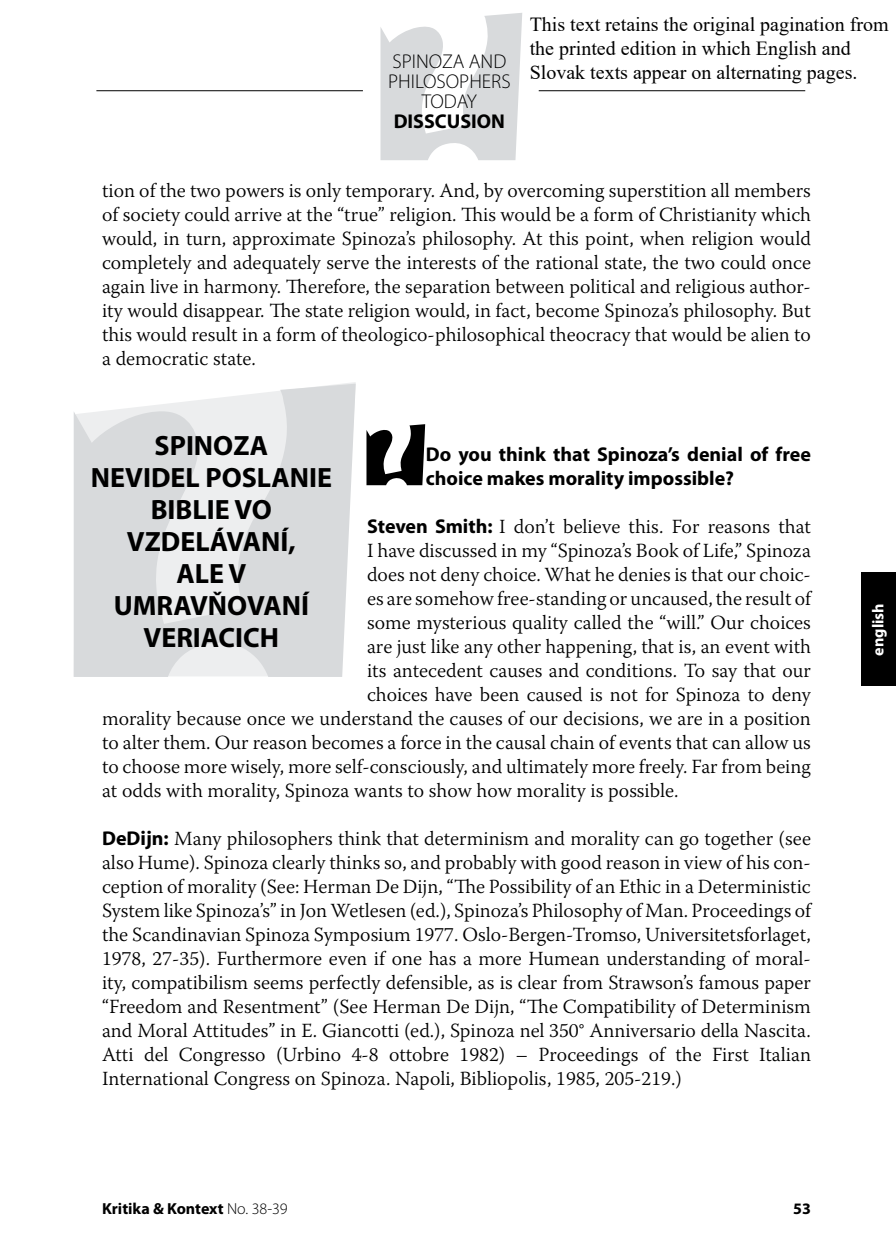
<style>
.page{position:relative;width:896px;height:1259px;background:#fff}
.page>*{position:absolute;margin:0;border:0;box-sizing:border-box;transform-origin:0 0}
.t1{font:117.4px "newfacebook";color:#000}
.t2{font:700 28px/32px "Myriad Pro";color:#000;text-align:center}
.t3{font:300 20px/24px "Warnock Pro";color:#000;text-align:justify}
.t4{font:20px/24px "Times New Roman";color:#000}
.t5{font:700 20px/24px "Myriad Pro";color:#000}
.t6{font:300 20px/20px "Myriad Pro";color:#000;text-align:center}
.t7{font:700 16px "Myriad Pro";color:#000}
.t8{font:700 16px "Myriad Pro";color:#fff}
.s1{font-family:"Myriad";font-weight:700}
.s2{font-weight:300}
</style>
<div class="page">
<hr style="left:96px;top:90px;width:267px;height:1px;background:#000">
<hr style="left:539px;top:90px;width:266px;height:1px;background:#000">
<svg style="left:380px;top:13px;width:142px;height:147px"></svg>
<div style="left:862px;top:573px;width:34px;height:113px;background:#000"></div>
<svg style="left:74px;top:384px;width:282px;height:293px;background:#e0e2e3"></svg>
<p class="t6" style="left:388px;top:51px;width:124px">SPINOZA AND<br>PHILOSOPHERS<br>TODAY</p>
<p class="t5" style="left:394px;top:109px;width:113px">DISSCUSION</p>
<p class="t4" style="left:530px;top:12px;width:360px">This text retains the original pagination from the printed edition in which English and<br>Slovak texts appear on alternating pages.</p>
<p class="t3" style="left:102px;top:178px;width:710px">tion of the two powers is only temporary. And, by overcoming superstition all members of society could arrive at the “true” religion. This would be a form of Christianity which would, in turn, approximate Spinoza’s philosophy. At this point, when religion would completely and adequately serve the interests of the rational state, the two could once again live in harmony. Therefore, the separation between political and religious author&shy;ity would disappear. The state religion would, in fact, become Spinoza’s philosophy. But this would result in a form of theologico-philosophical theocracy that would be alien to a democratic state.</p>
<h1 class="t1" style="left:367px;top:376px;width:60px">?</h1>
<h2 class="t2" style="left:91px;top:428px;width:243px">SPINOZA<br>NEVIDEL POSLANIE<br>BIBLIE VO<br>VZDELÁVANÍ,<br>ALE V<br>UMRAVŇOVANÍ<br>VERIACICH</h2>
<p class="t5" style="left:426px;top:441px;width:387px">Do you think that Spinoza’s denial of free choice makes morality impossible?</p>
<p class="t3" style="left:367px;top:514px;width:445px"><span class="s1">Steven Smith:</span> I don’t believe this. For reasons that</p>
<p class="t3" style="left:367px;top:538px;width:445px">I have discussed in my “Spinoza’s Book of Life,” Spinoza</p>
<p class="t3" style="left:367px;top:562px;width:445px">does not deny choice. What he denies is that our choic-</p>
<p class="t3" style="left:367px;top:586px;width:445px">es are somehow free-standing or uncaused, the result of</p>
<p class="t3" style="left:367px;top:610px;width:445px">some mysterious quality called the “will.” Our choices</p>
<p class="t3" style="left:367px;top:634px;width:445px">are just like any other happening, that is, an event with</p>
<p class="t3" style="left:367px;top:658px;width:445px">its antecedent causes and conditions. To say that our</p>
<p class="t3" style="left:367px;top:682px;width:445px">choices have been caused is not for Spinoza to deny</p>
<p class="t3" style="left:102px;top:706px;width:710px">morality because once we understand the causes of our decisions, we are in a position</p>
<p class="t3" style="left:102px;top:730px;width:710px">to alter them. Our reason becomes a force in the causal chain of events that can allow us</p>
<p class="t3" style="left:102px;top:754px;width:710px">to choose more wisely, more self-consciously, and ultimately more freely. Far from being</p>
<p class="t3" style="left:102px;top:778px;width:578px">at odds with morality, Spinoza wants to show how morality is possible.</p>
<p class="t3" style="left:102px;top:826px;width:710px"><span class="s1">DeDijn:</span> Many philosophers think that determinism and morality can go together (see also Hume). Spinoza clearly thinks so, and probably with good reason in view of his con&shy;ception of morality (See: Herman De Dijn, “The Possibility of an Ethic in a Deterministic System like Spinoza’s” in Jon Wetlesen (ed.), Spinoza’s Philosophy of Man. Proceedings of the Scandinavian Spinoza Symposium 1977. Oslo-Bergen-Tromso, Universitetsforlaget, 1978, 27-35). Furthermore even if one has a more Humean understanding of moral&shy;ity, compatibilism seems perfectly defensible, as is clear from Strawson’s famous paper “Freedom and Resentment” (See Herman De Dijn, “The Compatibility of Determinism and Moral Attitudes” in E. Giancotti (ed.), Spinoza nel 350° Anniversario della Nascita.<br>Atti del Congresso (Urbino 4-8 ottobre 1982) – Proceedings of the First Italian International Congress on Spinoza. Napoli, Bibliopolis, 1985, 205-219.)</p>
<p class="t7" style="left:102px;top:1197px;width:187px">Kritika &amp; Kontext <span class="s2">No. 38-39</span></p>
<p class="t7" style="left:793px;top:1197px;width:19px">53</p>
<p class="t8" style="left:867px;top:655px;width:54px;rotate:-90deg">english</p>
</div>
